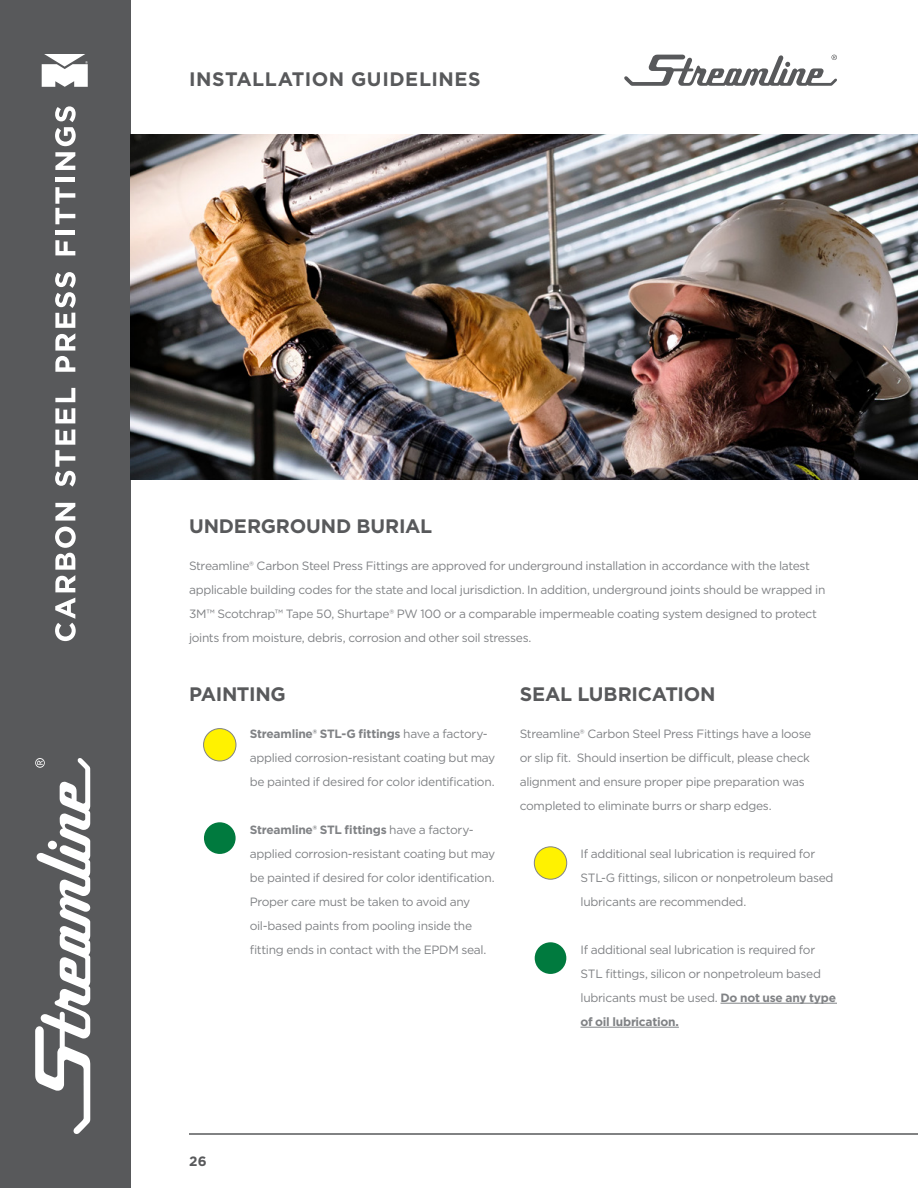
<style>
.page{position:relative;width:918px;height:1188px;background:#fff}
.page>*{position:absolute;margin:0;border:0;box-sizing:border-box;transform-origin:0 0}
.t1{font:700 19.5px "Gotham";letter-spacing:-.005em;color:#58595b}
.t2{font:700 19.5px "Gotham";letter-spacing:.025em;color:#58595b}
.t3{font:700 13.5px "Gotham";color:#58595b}
.t4{font:12px/24px "Gotham";letter-spacing:-.025em;color:#808285}
.s1{font-weight:700}
</style>
<div class="page">
<hr style="left:189px;top:1133px;width:729px;height:2px;background:#58595b">
<div style="left:0;top:0;width:130px;height:1188px;background:#58595b"></div>
<svg style="left:35px;top:758px;width:56px;height:376px"></svg>
<svg style="left:55px;top:598px;width:21px;height:43px"></svg>
<svg style="left:55px;top:527px;width:21px;height:65px"></svg>
<svg style="left:55px;top:503px;width:20px;height:18px"></svg>
<svg style="left:55px;top:429px;width:21px;height:58px"></svg>
<svg style="left:55px;top:408px;width:20px;height:15px"></svg>
<svg style="left:55px;top:388px;width:20px;height:14px"></svg>
<svg style="left:55px;top:272px;width:21px;height:100px"></svg>
<svg style="left:55px;top:240px;width:20px;height:15px"></svg>
<hr style="left:55px;top:230px;width:20px;height:4px;background:#fff">
<svg style="left:55px;top:187px;width:20px;height:37px"></svg>
<hr style="left:55px;top:177px;width:20px;height:4px;background:#fff">
<svg style="left:55px;top:152px;width:20px;height:18px"></svg>
<svg style="left:55px;top:106px;width:21px;height:40px"></svg>
<svg style="left:42px;top:54px;width:46px;height:33px"></svg>
<svg style="left:624px;top:55px;width:213px;height:31px"></svg>
<hr style="left:721px;top:1003px;width:116px;height:1px;background:#808285">
<hr style="left:580px;top:1027px;width:99px;height:1px;background:#808285">
<div style="left:204px;top:729px;width:32px;height:32px;background:#fff200;border-radius:50%"></div>
<div style="left:203px;top:728px;width:33px;height:33px;border:1px solid #808285;border-radius:50%"></div>
<div style="left:534px;top:847px;width:33px;height:32px;background:#fff200;border-radius:50%"></div>
<div style="left:534px;top:846px;width:33px;height:34px;border:1px solid #808285;border-radius:50%"></div>
<div style="left:204px;top:822px;width:32px;height:32px;background:#007a3e;border-radius:50%"></div>
<div style="left:535px;top:942px;width:31px;height:32px;background:#007a3e;border-radius:50%"></div>
<img style="left:130px;top:135px;width:788px;height:344px">
<h1 class="t2" style="left:189px;top:66px;width:293px">INSTALLATION GUIDELINES</h1>
<h1 class="t1" style="left:189px;top:513px;width:245px">UNDERGROUND BURIAL</h1>
<p class="t4" style="left:189px;top:554px;width:638px">Streamline® Carbon Steel Press Fittings are approved for underground installation in accordance with the latest applicable building codes for the state and local jurisdiction. In addition, underground joints should be wrapped in 3M™ Scotchrap™ Tape 50, Shurtape® PW 100 or a comparable impermeable coating system designed to protect joints from moisture, debris, corrosion and other soil stresses.</p>
<h1 class="t1" style="left:189px;top:681px;width:98px">PAINTING</h1>
<p class="t4" style="left:250px;top:721px;width:247px"><span class="s1">Streamline® STL-G fittings</span> have a factory&shy;applied corrosion-resistant coating but may be painted if desired for color identification.</p>
<p class="t4" style="left:250px;top:817px;width:247px"><span class="s1">Streamline® STL fittings</span> have a factory&shy;applied corrosion-resistant coating but may be painted if desired for color identification.<br>Proper care must be taken to avoid any oil-based paints from pooling inside the fitting ends in contact with the EPDM seal.</p>
<h1 class="t1" style="left:520px;top:681px;width:197px">SEAL LUBRICATION</h1>
<p class="t4" style="left:520px;top:721px;width:293px">Streamline® Carbon Steel Press Fittings have a loose or slip fit. Should insertion be difficult, please check alignment and ensure proper pipe preparation was completed to eliminate burrs or sharp edges.</p>
<p class="t4" style="left:580px;top:841px;width:255px">If additional seal lubrication is required for<br>STL-G fittings, silicon or nonpetroleum based lubricants are recommended.</p>
<p class="t4" style="left:580px;top:937px;width:257px">If additional seal lubrication is required for STL fittings, silicon or nonpetroleum based lubricants must be used. <span class="s1">Do not use any type of oil lubrication.</span></p>
<p class="t3" style="left:189px;top:1152px;width:19px">26</p>
</div>
